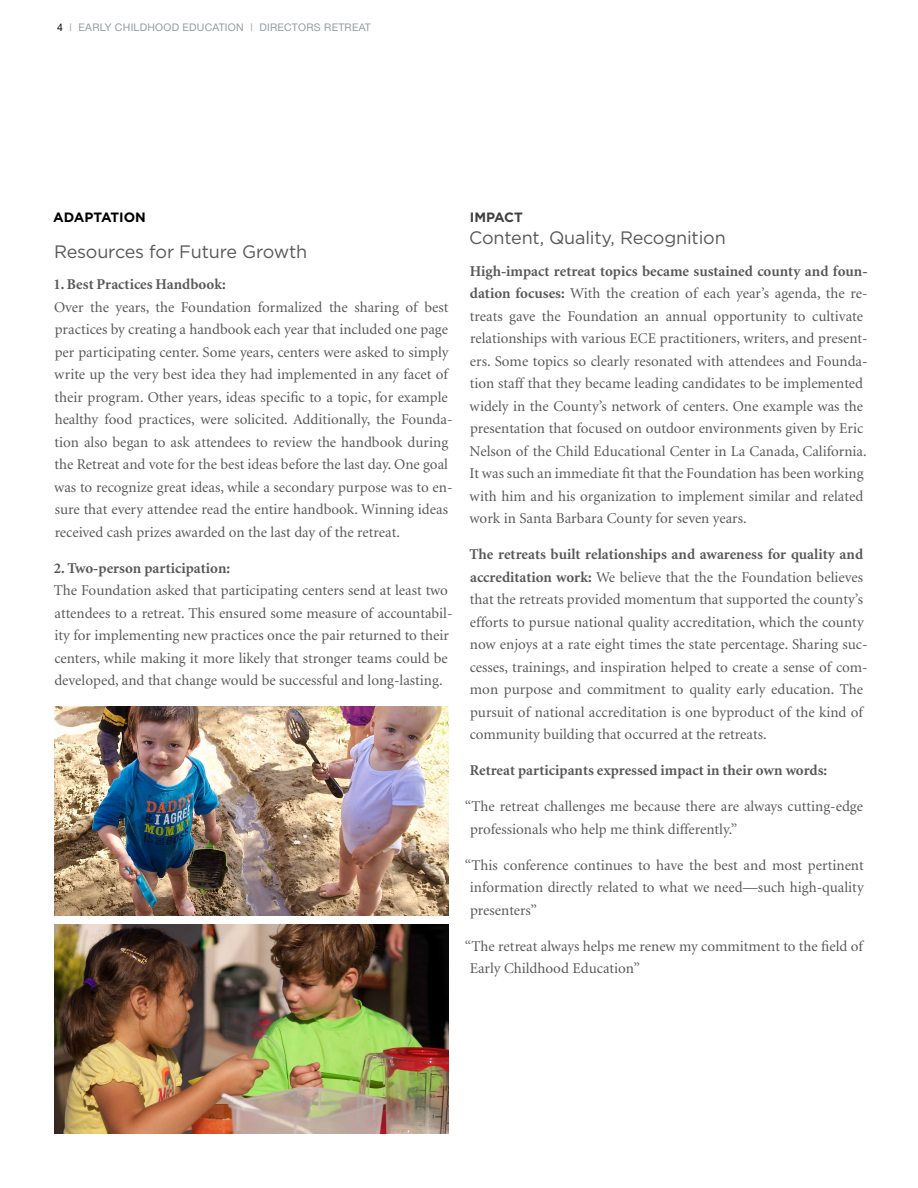
<style>
.page{position:relative;width:918px;height:1188px;background:#fff}
.page>*{position:absolute;margin:0;border:0;box-sizing:border-box;transform-origin:0 0}
.t1{font:18px "Gotham";letter-spacing:-.01em;color:#58595b}
.t2{font:15px/22.5px "Minion";color:#58595b}
.t3{font:700 15px "Minion";color:#58595b}
.t4{font:700 13.5px "Gotham";color:#000}
.t5{font:700 13.5px "Gotham";color:#414042}
.t6{font:10.5px "Helvetica Neue";letter-spacing:.025em;color:#959ca1}
.s1{color:#000}
.s2{font-weight:700}
</style>
<div class="page">
<img style="left:54px;top:706px;width:395px;height:210px">
<img style="left:54px;top:924px;width:395px;height:210px">
<p class="t6" style="left:57px;top:21px;width:43px"><span class="s1">4</span> | EARLY</p>
<p class="t6" style="left:115px;top:21px;width:15px">CHILDH</p>
<p class="t6" style="left:155px;top:21px;width:36px">OOD EDU</p>
<p class="t6" style="left:205px;top:21px;width:62px">CATI ON | DIRE</p>
<p class="t6" style="left:284px;top:21px;width:48px">CTORS RETRE</p>
<p class="t6" style="left:359px;top:21px;width:14px">AT</p>
<p class="t4" style="left:53px;top:208px;width:94px">ADAPTATION</p>
<p class="t1" style="left:54px;top:240px;width:255px">Resources for Future Growth</p>
<p class="t3" style="left:53px;top:277px;width:174px">1. Best Practices Handbook:</p>
<p class="t2" style="left:54px;top:296px;width:400px">Over the years, the Foundation formalized the sharing of best practices by creating a handbook each year that included one page per participating center. Some years, centers were asked to simply write up the very best idea they had implemented in any facet of their program. Other years, ideas specific to a topic, for example healthy food practices, were solicited. Additionally, the Founda&shy;tion also began to ask attendees to review the handbook during the Retreat and vote for the best ideas before the last day. One goal was to recognize great ideas, while a secondary purpose was to en&shy;sure that every attendee read the entire handbook. Winning ideas received cash prizes awarded on the last day of the retreat.</p>
<p class="t3" style="left:54px;top:560px;width:178px">2. Two-person participation:</p>
<p class="t2" style="left:54px;top:580px;width:400px">The Foundation asked that participating centers send at least two attendees to a retreat. This ensured some measure of accountabil&shy;ity for implementing new practices once the pair returned to their centers, while making it more likely that stronger teams could be developed, and that change would be successful and long-lasting.</p>
<p class="t5" style="left:470px;top:208px;width:55px">IMPACT</p>
<p class="t1" style="left:469px;top:226px;width:258px">Content, Quality, Recognition</p>
<p class="t2" style="left:470px;top:260px;width:400px"><span class="s2">High-impact retreat topics became sustained county and foun&shy;dation focuses:</span> With the creation of each year’s agenda, the re&shy;treats gave the Foundation an annual opportunity to cultivate relationships with various ECE practitioners, writers, and present&shy;ers. Some topics so clearly resonated with attendees and Founda&shy;tion staff that they became leading candidates to be implemented widely in the County’s network of centers. One example was the presentation that focused on outdoor environments given by Eric Nelson of the Child Educational Center in La Canada, California.<br>It was such an immediate fit that the Foundation has been working with him and his organization to implement similar and related work in Santa Barbara County for seven years.</p>
<p class="t2" style="left:469px;top:544px;width:400px"><span class="s2">The retreats built relationships and awareness for quality and accreditation work:</span> We believe that the the Foundation believes that the retreats provided momentum that supported the county’s efforts to pursue national quality accreditation, which the county now enjoys at a rate eight times the state percentage. Sharing suc&shy;cesses, trainings, and inspiration helped to create a sense of com&shy;mon purpose and commitment to quality early education. The pursuit of national accreditation is one byproduct of the kind of community building that occurred at the retreats.</p>
<p class="t3" style="left:470px;top:763px;width:359px">Retreat participants expressed impact in their own words:</p>
<p class="t2" style="left:470px;top:796px;width:395px;text-indent:-5px">“The retreat challenges me because there are always cutting-edge professionals who help me think differently.”</p>
<p class="t2" style="left:470px;top:854px;width:395px;text-align:justify;text-indent:-5px">“This conference continues to have the best and most pertinent information directly related to what we need—such high-quality presenters”</p>
<p class="t2" style="left:470px;top:935px;width:395px;text-indent:-5px">“The retreat always helps me renew my commitment to the field of<br>Early Childhood Education”</p>
</div>
